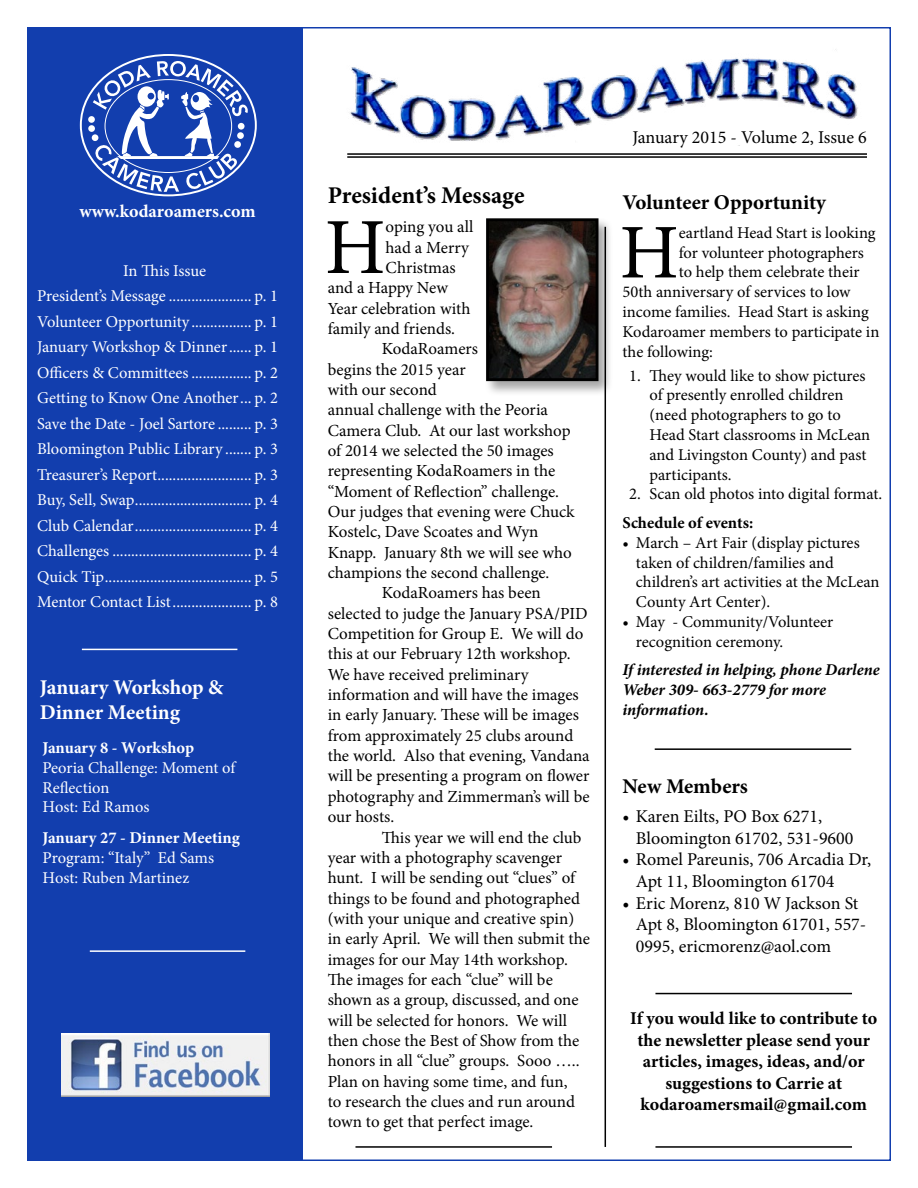
<style>
.page{position:relative;width:918px;height:1188px;background:#fff}
.page>*{position:absolute;margin:0;border:0;box-sizing:border-box;transform-origin:0 0}
.t1{font:79.5px "Minion Pro";color:#000}
.t2{font:77.4px "Minion Pro";color:#000}
.t3{font:700 24px "Minion Pro";color:#000}
.t4{font:700 21px "Minion Pro";letter-spacing:-.005em;color:#000}
.t5{font:700 21px/25.2px "Minion Pro";color:#fff}
.t6{font:18px/21.6px "Minion Pro";color:#000}
.t7{font:700 18px/21.6px "Minion Pro";color:#000;text-align:center}
.t8{font:700 18px "Minion Pro";color:#fff}
.t9{font:16.95px "Minion Pro";letter-spacing:-.005em;color:#000}
.t10{font:16.5px/25.5px "Minion Pro";color:#fff}
.t11{font:16.5px/19.8px "Minion Pro";color:#000}
.t12{font:italic 700 16.5px/19.8px "Minion Pro";letter-spacing:-.005em;color:#000}
.t13{font:700 16.5px "Minion Pro";color:#fff}
.t14{font:700 16.5px "Minion Pro";color:#000}
</style>
<div class="page">
<div style="left:27px;top:27px;width:276px;height:1134px;background:#123eae"></div>
<img style="left:350px;top:49px;width:508px;height:97px">
<hr style="left:347px;top:153px;width:520px;height:2px;background:#000">
<hr style="left:347px;top:156px;width:520px;height:2px;background:#000">
<svg style="left:80px;top:54px;width:177px;height:142px"></svg>
<div style="left:485px;top:217px;width:129px;height:179px;background:#000;opacity:.35"></div>
<img style="left:490px;top:222px;width:105px;height:155px">
<div style="left:486px;top:218px;width:113px;height:163px;border:3px solid #000"></div>
<hr style="left:82px;top:649px;width:155px;height:1px;background:#fff">
<hr style="left:90px;top:950px;width:155px;height:2px;background:#fff">
<img style="left:61px;top:1033px;width:208px;height:63px">
<hr style="left:355px;top:1146px;width:197px;height:2px;background:#000">
<hr style="left:605px;top:227px;width:1px;height:920px;background:#000">
<hr style="left:655px;top:748px;width:196px;height:2px;background:#000">
<hr style="left:655px;top:993px;width:197px;height:1px;background:#000">
<hr style="left:655px;top:1146px;width:197px;height:2px;background:#000">
<p class="t8" style="left:79px;top:199px;width:178px">www.kodaroamers.com</p>
<p class="t10" style="left:37px;top:258px;width:243px;text-indent:86px">In This Issue President’s Message ...................... p. 1<br>Volunteer Opportunity................ p. 1<br>January Workshop &amp; Dinner...... p. 1<br>Officers &amp; Committees ................ p. 2<br>Getting to Know One Another... p. 2<br>Save the Date - Joel Sartore ......... p. 3<br>Bloomington Public Library ....... p. 3<br>Treasurer’s Report......................... p. 3<br>Buy, Sell, Swap............................... p. 4<br>Club Calendar............................... p. 4<br>Challenges ..................................... p. 4<br>Quick Tip....................................... p. 5<br>Mentor Contact List..................... p. 8</p>
<p class="t5" style="left:40px;top:674px;width:185px">January Workshop &amp;<br>Dinner Meeting</p>
<p class="t13" style="left:42px;top:736px;width:153px">January 8 - Workshop</p>
<p class="t10" style="left:42px;top:758px;width:194px;line-height:19.8px">Peoria Challenge: Moment of<br>Reflection<br>Host: Ed Ramos</p>
<p class="t13" style="left:42px;top:826px;width:199px">January 27 - Dinner Meeting</p>
<p class="t10" style="left:42px;top:848px;width:173px;line-height:19.8px">Program: “Italy” Ed Sams<br>Host: Ruben Martinez</p>
<h3 class="t3" style="left:328px;top:179px;width:198px">President’s Message</h3>
<h1 class="t1" style="left:325px;top:194px;width:62px">H</h1>
<p class="t9" style="left:386px;top:216px;width:89px">oping you all</p>
<p class="t9" style="left:386px;top:236px;width:85px">had a Merry</p>
<p class="t9" style="left:386px;top:256px;width:72px">Christmas</p>
<p class="t9" style="left:328px;top:277px;width:122px">and a Happy New</p>
<p class="t9" style="left:328px;top:297px;width:144px">Year celebration with</p>
<p class="t9" style="left:328px;top:317px;width:129px">family and friends.</p>
<p class="t9" style="left:382px;top:338px;width:98px">KodaRoamers</p>
<p class="t9" style="left:328px;top:358px;width:139px">begins the 2015 year</p>
<p class="t9" style="left:328px;top:378px;width:111px">with our second</p>
<p class="t9" style="left:328px;top:399px;width:222px">annual challenge with the Peoria</p>
<p class="t9" style="left:328px;top:419px;width:244px">Camera Club. At our last workshop</p>
<p class="t9" style="left:328px;top:439px;width:228px">of 2014 we selected the 50 images</p>
<p class="t9" style="left:328px;top:460px;width:229px">representing KodaRoamers in the</p>
<p class="t9" style="left:328px;top:480px;width:233px">“Moment of Reflection” challenge.</p>
<p class="t9" style="left:328px;top:500px;width:248px">Our judges that evening were Chuck</p>
<p class="t9" style="left:328px;top:521px;width:212px">Kostelc, Dave Scoates and Wyn</p>
<p class="t9" style="left:328px;top:541px;width:246px">Knapp. January 8th we will see who</p>
<p class="t9" style="left:328px;top:561px;width:223px">champions the second challenge.</p>
<p class="t9" style="left:382px;top:582px;width:161px">KodaRoamers has been</p>
<p class="t9" style="left:328px;top:602px;width:262px">selected to judge the January PSA/PID</p>
<p class="t9" style="left:328px;top:622px;width:257px">Competition for Group E. We will do</p>
<p class="t9" style="left:328px;top:643px;width:244px">this at our February 12th workshop.</p>
<p class="t9" style="left:328px;top:663px;width:202px">We have received preliminary</p>
<p class="t9" style="left:328px;top:683px;width:253px">information and will have the images</p>
<p class="t9" style="left:328px;top:704px;width:253px">in early January. These will be images</p>
<p class="t9" style="left:328px;top:724px;width:247px">from approximately 25 clubs around</p>
<p class="t9" style="left:328px;top:744px;width:263px">the world. Also that evening, Vandana</p>
<p class="t9" style="left:328px;top:765px;width:263px">will be presenting a program on flower</p>
<p class="t9" style="left:328px;top:785px;width:263px">photography and Zimmerman’s will be</p>
<p class="t9" style="left:328px;top:805px;width:68px">our hosts.</p>
<p class="t9" style="left:382px;top:826px;width:201px">This year we will end the club</p>
<p class="t9" style="left:328px;top:846px;width:236px">year with a photography scavenger</p>
<p class="t9" style="left:328px;top:866px;width:249px">hunt. I will be sending out “clues” of</p>
<p class="t9" style="left:328px;top:887px;width:254px">things to be found and photographed</p>
<p class="t9" style="left:328px;top:907px;width:248px">(with your unique and creative spin)</p>
<p class="t9" style="left:328px;top:927px;width:264px">in early April. We will then submit the</p>
<p class="t9" style="left:328px;top:948px;width:242px">images for our May 14th workshop.</p>
<p class="t9" style="left:328px;top:968px;width:227px">The images for each “clue” will be</p>
<p class="t9" style="left:328px;top:988px;width:252px">shown as a group, discussed, and one</p>
<p class="t9" style="left:328px;top:1009px;width:241px">will be selected for honors. We will</p>
<p class="t9" style="left:328px;top:1029px;width:253px">then chose the Best of Show from the</p>
<p class="t9" style="left:328px;top:1049px;width:253px">honors in all “clue” groups. Sooo …..</p>
<p class="t9" style="left:328px;top:1070px;width:241px">Plan on having some time, and fun,</p>
<p class="t9" style="left:328px;top:1090px;width:249px">to research the clues and run around</p>
<p class="t9" style="left:328px;top:1111px;width:207px">town to get that perfect image.</p>
<p class="t6" style="left:632px;top:126px;width:236px">January 2015 - Volume 2, Issue 6</p>
<p class="t4" style="left:622px;top:188px;width:205px">Volunteer Opportunity</p>
<h2 class="t2" style="left:620px;top:201px;width:61px">H</h2>
<p class="t11" style="left:679px;top:223px;width:198px">eartland Head Start is looking</p>
<p class="t11" style="left:679px;top:243px;width:187px">for volunteer photographers</p>
<p class="t11" style="left:679px;top:262px;width:182px">to help them celebrate their</p>
<p class="t11" style="left:622px;top:282px;width:229px">50th anniversary of services to low</p>
<p class="t11" style="left:622px;top:302px;width:248px">income families. Head Start is asking</p>
<p class="t11" style="left:622px;top:322px;width:258px">Kodaroamer members to participate in</p>
<p class="t11" style="left:622px;top:342px;width:92px">the following:</p>
<p class="t11" style="left:649px;top:366px;width:222px;text-indent:-20px">1. They would like to show pictures of presently enrolled children (need photographers to go to<br>Head Start classrooms in McLean and Livingston County) and past participants.</p>
<p class="t11" style="left:629px;top:484px;width:254px">2. Scan old photos into digital format.</p>
<p class="t14" style="left:622px;top:511px;width:132px">Schedule of events:</p>
<p class="t11" style="left:636px;top:533px;width:245px;text-indent:-13px">• March – Art Fair (display pictures taken of children/families and children’s art activities at the McLean<br>County Art Center).</p>
<p class="t11" style="left:636px;top:612px;width:199px;text-indent:-13px">• May - Community/Volunteer recognition ceremony.</p>
<p class="t12" style="left:622px;top:660px;width:259px">If interested in helping, phone Darlene<br>Weber 309- 663-2779 for more information.</p>
<p class="t4" style="left:622px;top:771px;width:127px">New Members</p>
<p class="t6" style="left:636px;top:806px;width:219px;text-indent:-14px">• Karen Eilts, PO Box 6271,<br>Bloomington 61702, 531-9600</p>
<p class="t6" style="left:636px;top:849px;width:237px;text-indent:-14px">• Romel Pareunis, 706 Arcadia Dr,<br>Apt 11, Bloomington 61704</p>
<p class="t6" style="left:636px;top:892px;width:232px;text-indent:-14px">• Eric Morenz, 810 W Jackson St<br>Apt 8, Bloomington 61701, 557-<br>0995, ericmorenz@aol.com</p>
<p class="t7" style="left:630px;top:1007px;width:249px">If you would like to contribute to the newsletter please send your articles, images, ideas, and/or suggestions to Carrie at kodaroamersmail@gmail.com</p>
</div>
